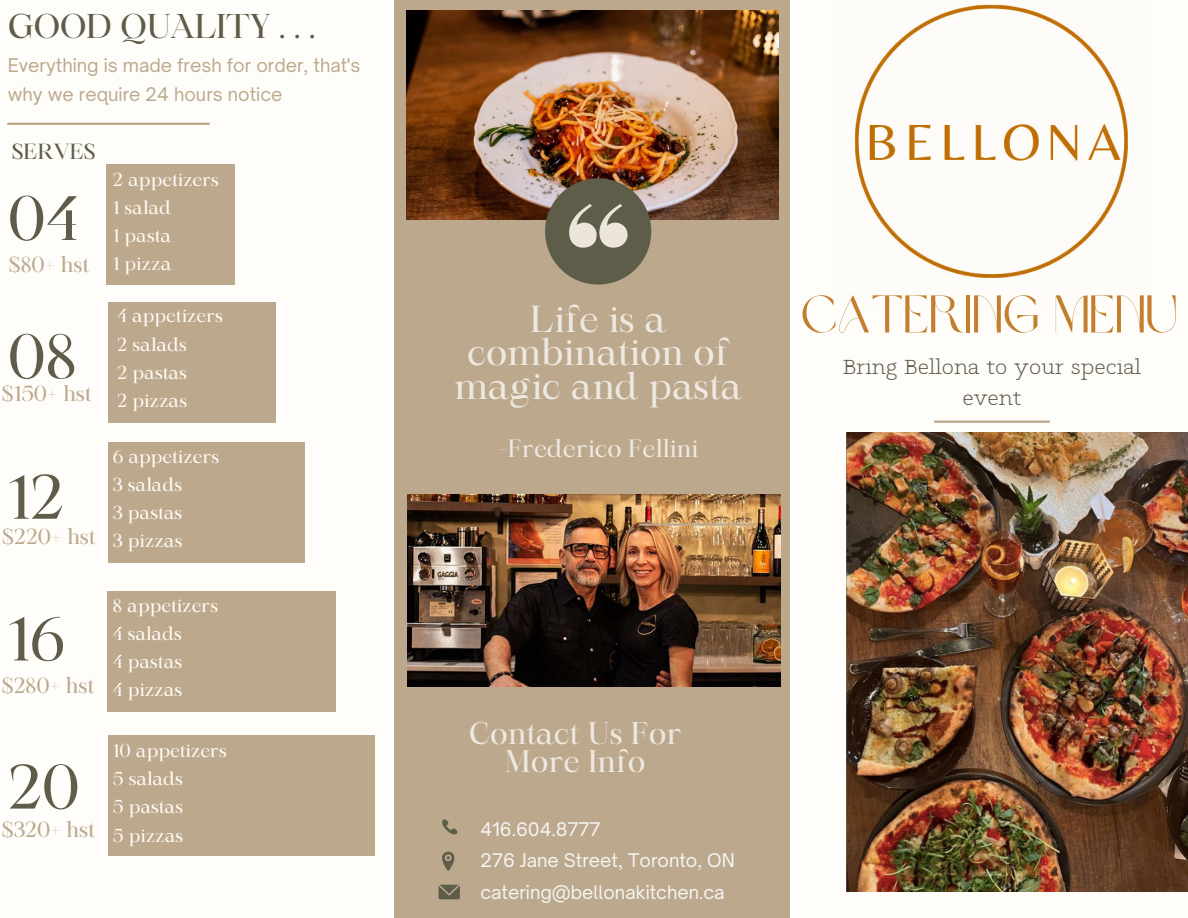
<style>
.page{position:relative;width:1188px;height:918px;background:#fff}
.page>*{position:absolute;margin:0;border:0;box-sizing:border-box;transform-origin:0 0}
.t1{font:60px "Maharlika";color:#5e5d49}
.t2{font:52.5px "Brown Sugar";color:#c37f2d}
.t3{font:36px/33.8px "Maharlika";color:#ede8e0;text-align:center}
.t4{font:33px "Maharlika";letter-spacing:-.02em;color:#5e5d49}
.t5{font:30px/28px "Maharlika";color:#ede8e0;text-align:center}
.t6{font:24px "Maharlika";color:#ede8e0}
.t7{font:21px "Maharlika";color:#bca88c}
.t8{font:21px "Maharlika";color:#5e5d49}
.t9{font:300 19.5px/31.5px "Sean Slab";color:#5e5d49;text-align:center}
.t10{font:18px/28px "Maharlika";color:#fffbf4}
.t11{font:18px/31.7px "Open Sauce One";color:#f6f6f6}
.t12{font:18px/28px "Open Sauce One";color:#bca88c}
</style>
<div class="page">
<img style="left:846px;top:432px;width:342px;height:459px">
<div style="left:394px;top:0;width:396px;height:918px;background:#bca88c"></div>
<img style="left:408px;top:494px;width:372px;height:193px">
<img style="left:406px;top:11px;width:372px;height:209px">
<div style="left:545px;top:178px;width:106px;height:107px;background:#5e5d49;border-radius:53px"></div>
<svg style="left:569px;top:204px;width:59px;height:44px"></svg>
<hr style="left:639px;top:523px;width:116px;height:3px;background:#bca88c">
<hr style="left:934px;top:421px;width:116px;height:2px;background:#bca88c">
<img style="left:854px;top:4px;width:275px;height:274px">
<svg style="left:442px;top:819px;width:16px;height:16px"></svg>
<svg style="left:442px;top:852px;width:12px;height:19px"></svg>
<svg style="left:439px;top:885px;width:21px;height:14px"></svg>
<hr style="left:7px;top:123px;width:203px;height:2px;background:#bca88c">
<div style="left:106px;top:164px;width:128px;height:120px;background:#bca88c"></div>
<div style="left:108px;top:443px;width:197px;height:120px;background:#bca88c"></div>
<div style="left:108px;top:302px;width:168px;height:121px;background:#bca88c"></div>
<div style="left:108px;top:591px;width:228px;height:120px;background:#bca88c"></div>
<div style="left:108px;top:735px;width:267px;height:121px;background:#bca88c"></div>
<h3 class="t4" style="left:8px;top:12px;width:309px">GOOD QUALITY . . .</h3>
<p class="t12" style="left:8px;top:51px;width:354px">Everything is made fresh for order, that's why we require 24 hours notice</p>
<p class="t8" style="left:12px;top:142px;width:85px">SERVES</p>
<h1 class="t1" style="left:8px;top:192px;width:72px">04</h1>
<p class="t7" style="left:9px;top:255px;width:82px">$80+ hst</p>
<p class="t10" style="left:113px;top:167px;width:108px">2 appetizers<br>1 salad<br>1 pasta<br>1 pizza</p>
<p class="t10" style="left:117px;top:303px;width:107px">4 appetizers<br>2 salads<br>2 pastas</p>
<p class="t7" style="left:2px;top:384px;width:187px">$150+ hst <sub>2</sub> <sub>pizzas</sub></p>
<p class="t10" style="left:113px;top:444px;width:108px">6 appetizers<br>3 salads<br>3 pastas</p>
<p class="t7" style="left:2px;top:527px;width:182px">$220+ hst <sub>3</sub> <sub>pizzas</sub></p>
<h1 class="t1" style="left:8px;top:331px;width:70px">08</h1>
<h1 class="t1" style="left:8px;top:471px;width:58px">12</h1>
<h1 class="t1" style="left:8px;top:613px;width:58px">16</h1>
<p class="t7" style="left:2px;top:676px;width:94px">$280+ hst</p>
<h1 class="t1" style="left:8px;top:761px;width:73px">20</h1>
<p class="t7" style="left:2px;top:820px;width:95px">$320+ hst</p>
<p class="t10" style="left:113px;top:593px;width:107px">8 appetizers<br>4 salads<br>4 pastas<br>4 pizzas</p>
<p class="t10" style="left:113px;top:738px;width:115px">10 appetizers<br>5 salads<br>5 pastas<br>5 pizzas</p>
<h3 class="t3" style="left:530px;top:305px;width:138px">Life is a</h3>
<h2 class="t2" style="left:801px;top:282px;width:378px">CATERING MENU</h2>
<h3 class="t3" style="left:454px;top:339px;width:289px">combination of magic and pasta</h3>
<h3 class="t6" style="left:498px;top:437px;width:202px">-Frederico Fellini</h3>
<p class="t9" style="left:843px;top:350px;width:300px">Bring Bellona to your special event</p>
<h3 class="t5" style="left:469px;top:722px;width:214px">Contact Us For<br>More Info</h3>
<p class="t11" style="left:480px;top:813px;width:256px">416.604.8777<br>276 Jane Street, Toronto, ON catering@bellonakitchen.ca</p>
</div>
